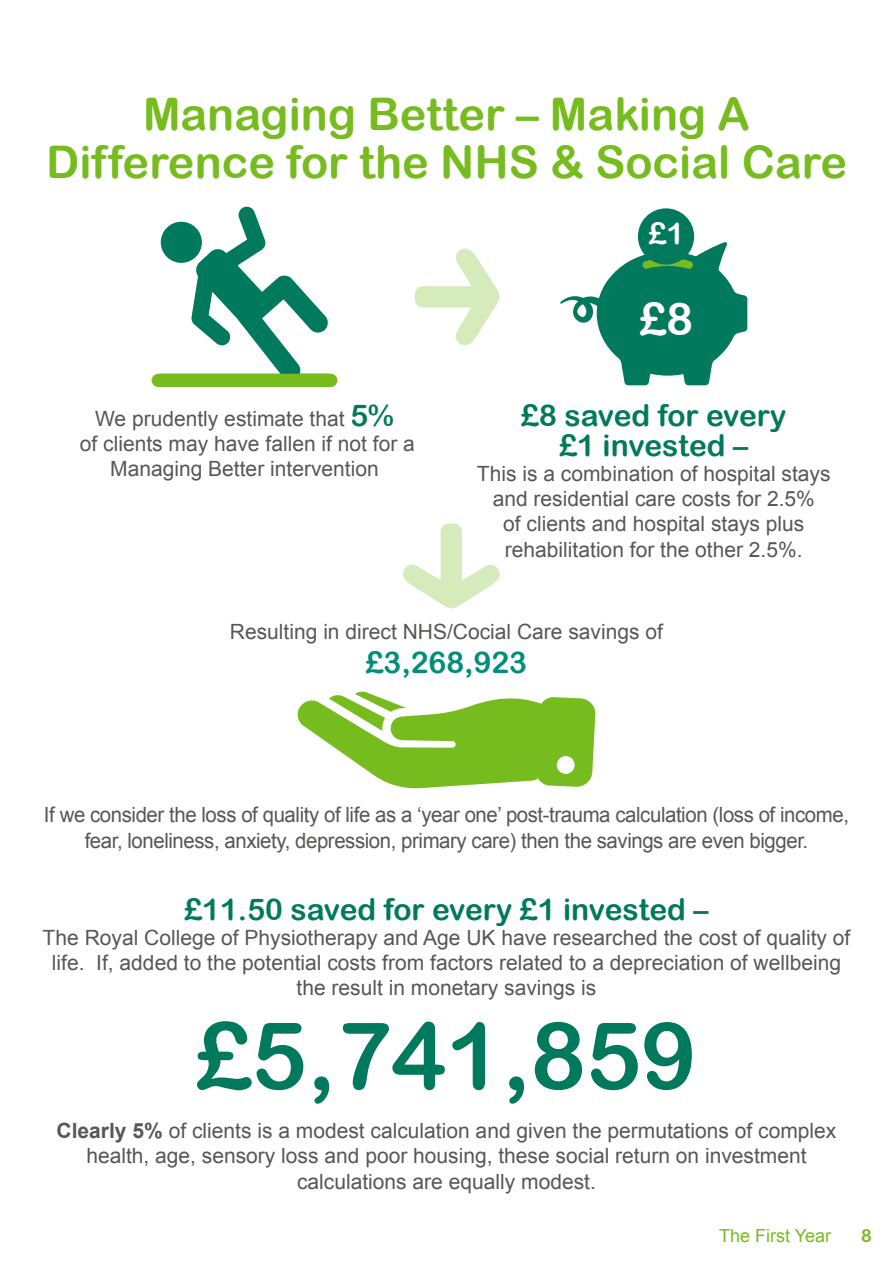
<style>
.page{position:relative;width:893px;height:1263px;background:#fff}
.page>*{position:absolute;margin:0;border:0;box-sizing:border-box;transform-origin:0 0}
.t1{font:93px "Arial Rounded MT Bold";color:#00795d}
.t2{font:45px/48px "Arial Rounded MT Bold";color:#77bc1f;text-align:center}
.t3{font:45px "Arial Rounded MT Bold";color:#fff}
.t4{font:30px/30px "Arial Rounded MT Bold";color:#00795d;text-align:center}
.t5{font:30px "Arial Rounded MT Bold";color:#008e78}
.t6{font:30px "Arial Rounded MT Bold";color:#fff}
.t7{font:21px/25.2px "Arial";color:#575756;text-align:center}
.t8{font:21px/25.2px "Arial";letter-spacing:-.02em;color:#575756;text-align:center}
.t9{font:18px "Arial";color:#77bc1f}
.t10{font:18px "Arial Rounded MT Bold";color:#77bc1f}
.s1{font-family:"Arial Rounded MT Bold";font-size:30px;color:#00795d}
.s2{font-weight:700}
</style>
<div class="page">
<svg style="left:154px;top:207px;width:180px;height:180px"></svg>
<div style="left:152px;top:374px;width:185px;height:13px;background:#77bc1f;border-radius:7px"></div>
<svg style="left:560px;top:242px;width:187px;height:143px"></svg>
<div style="left:638px;top:208px;width:56px;height:57px;background:#00795d;border-radius:50%"></div>
<svg style="left:297px;top:691px;width:299px;height:97px"></svg>
<svg style="left:415px;top:249px;width:85px;height:96px"></svg>
<svg style="left:403px;top:523px;width:97px;height:85px"></svg>
<h2 class="t2" style="left:46px;top:89px;width:802px">Managing Better – Making A<br>Difference for the NHS &amp; Social Care</h2>
<h3 class="t6" style="left:649px;top:216px;width:37px">£1</h3>
<p class="t7" style="left:80px;top:406px;width:336px">We prudently estimate that <span class="s1">5%<br></span>of clients may have fallen if not for a<br>Managing Better intervention</p>
<h2 class="t3" style="left:640px;top:292px;width:55px">£8</h2>
<h3 class="t4" style="left:521px;top:400px;width:266px">£8 saved for every £1 invested –</h3>
<p class="t7" style="left:477px;top:461px;width:355px">This is a combination of hospital stays and residential care costs for 2.5%<br>of clients and hospital stays plus rehabilitation for the other 2.5%.</p>
<p class="t7" style="left:230px;top:619px;width:434px">Resulting in direct NHS/Cocial Care savings of</p>
<h3 class="t5" style="left:366px;top:645px;width:163px">£3,268,923</h3>
<p class="t8" style="left:44px;top:803px;width:807px">If we consider the loss of quality of life as a ‘year one’ post-trauma calculation (loss of income, fear, loneliness, anxiety, depression, primary care) then the savings are even bigger.</p>
<h3 class="t4" style="left:184px;top:893px;width:525px">£11.50 saved for every £1 invested –</h3>
<p class="t7" style="left:43px;top:925px;width:809px">The Royal College of Physiotherapy and Age UK have researched the cost of quality of life. If, added to the potential costs from factors related to a depreciation of wellbeing the result in monetary savings is</p>
<h1 class="t1" style="left:196px;top:1001px;width:502px">£5,741,859</h1>
<p class="t7" style="left:57px;top:1118px;width:781px"><span class="s2">Clearly 5%</span> of clients is a modest calculation and given the permutations of complex health, age, sensory loss and poor housing, these social return on investment calculations are equally modest.</p>
<p class="t9" style="left:719px;top:1223px;width:114px">The First Year</p>
<p class="t10" style="left:861px;top:1225px;width:12px">8</p>
</div>
